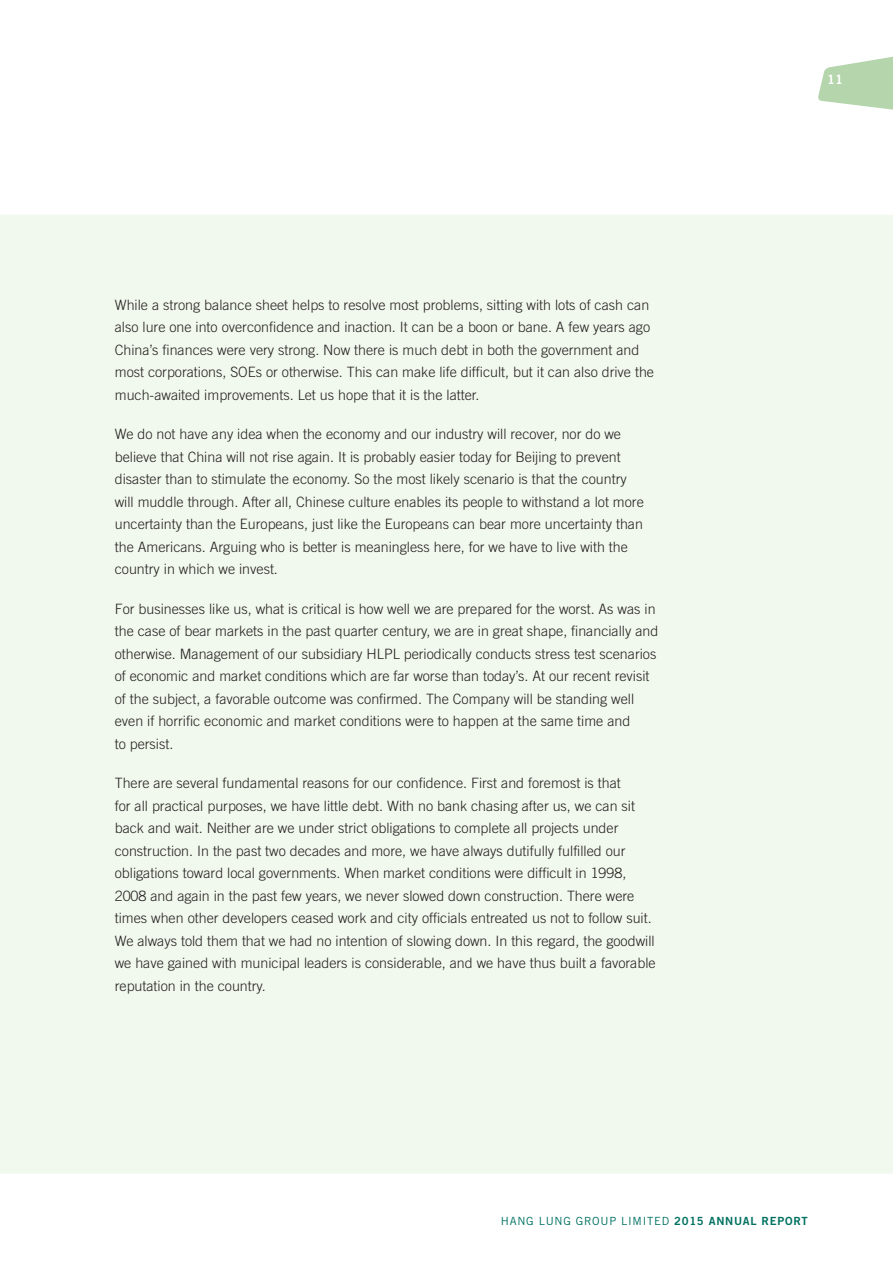
<style>
.page{position:relative;width:893px;height:1263px;background:#fff}
.page>*{position:absolute;margin:0;border:0;box-sizing:border-box;transform-origin:0 0}
.t1{font:300 14.25px/22.5px "Trade Gothic LT Std";color:#231f20}
.t2{font:12.75px "Trade Gothic LT Std Bd 2";color:#fff}
.t3{font:11.25px "Trade Gothic LT Std";letter-spacing:.065em;color:#007161}
.s1{font-family:"Trade Gothic LT Std Bd 2"}
</style>
<div class="page">
<div style="left:0;top:215px;width:893px;height:959px;background:#f1f8ed"></div>
<svg style="left:818px;top:56px;width:75px;height:54px"></svg>
<p class="t1" style="left:115px;top:293px;width:541px">While a strong balance sheet helps to resolve most problems, sitting with lots of cash can also lure one into overconfidence and inaction. It can be a boon or bane. A few years ago China’s finances were very strong. Now there is much debt in both the government and most corporations, SOEs or otherwise. This can make life difficult, but it can also drive the much-awaited improvements. Let us hope that it is the latter.</p>
<p class="t1" style="left:115px;top:422px;width:530px">We do not have any idea when the economy and our industry will recover, nor do we believe that China will not rise again. It is probably easier today for Beijing to prevent disaster than to stimulate the economy. So the most likely scenario is that the country will muddle through. After all, Chinese culture enables its people to withstand a lot more uncertainty than the Europeans, just like the Europeans can bear more uncertainty than the Americans. Arguing who is better is meaningless here, for we have to live with the country in which we invest.</p>
<p class="t1" style="left:115px;top:597px;width:545px">For businesses like us, what is critical is how well we are prepared for the worst. As was in the case of bear markets in the past quarter century, we are in great shape, financially and otherwise. Management of our subsidiary HLPL periodically conducts stress test scenarios of economic and market conditions which are far worse than today’s. At our recent revisit of the subject, a favorable outcome was confirmed. The Company will be standing well even if horrific economic and market conditions were to happen at the same time and<br>to persist.</p>
<p class="t1" style="left:115px;top:771px;width:542px">There are several fundamental reasons for our confidence. First and foremost is that<br>for all practical purposes, we have little debt. With no bank chasing after us, we can sit back and wait. Neither are we under strict obligations to complete all projects under construction. In the past two decades and more, we have always dutifully fulfilled our obligations toward local governments. When market conditions were difficult in 1998, 2008 and again in the past few years, we never slowed down construction. There were times when other developers ceased work and city officials entreated us not to follow suit.<br>We always told them that we had no intention of slowing down. In this regard, the goodwill we have gained with municipal leaders is considerable, and we have thus built a favorable reputation in the country.</p>
<p class="t2" style="left:827px;top:72px;width:17px">11</p>
<p class="t3" style="left:501px;top:1214px;width:308px">HANG LUNG GROUP LIMITED <span class="s1">2015 ANNUAL REPORT</span></p>
</div>
